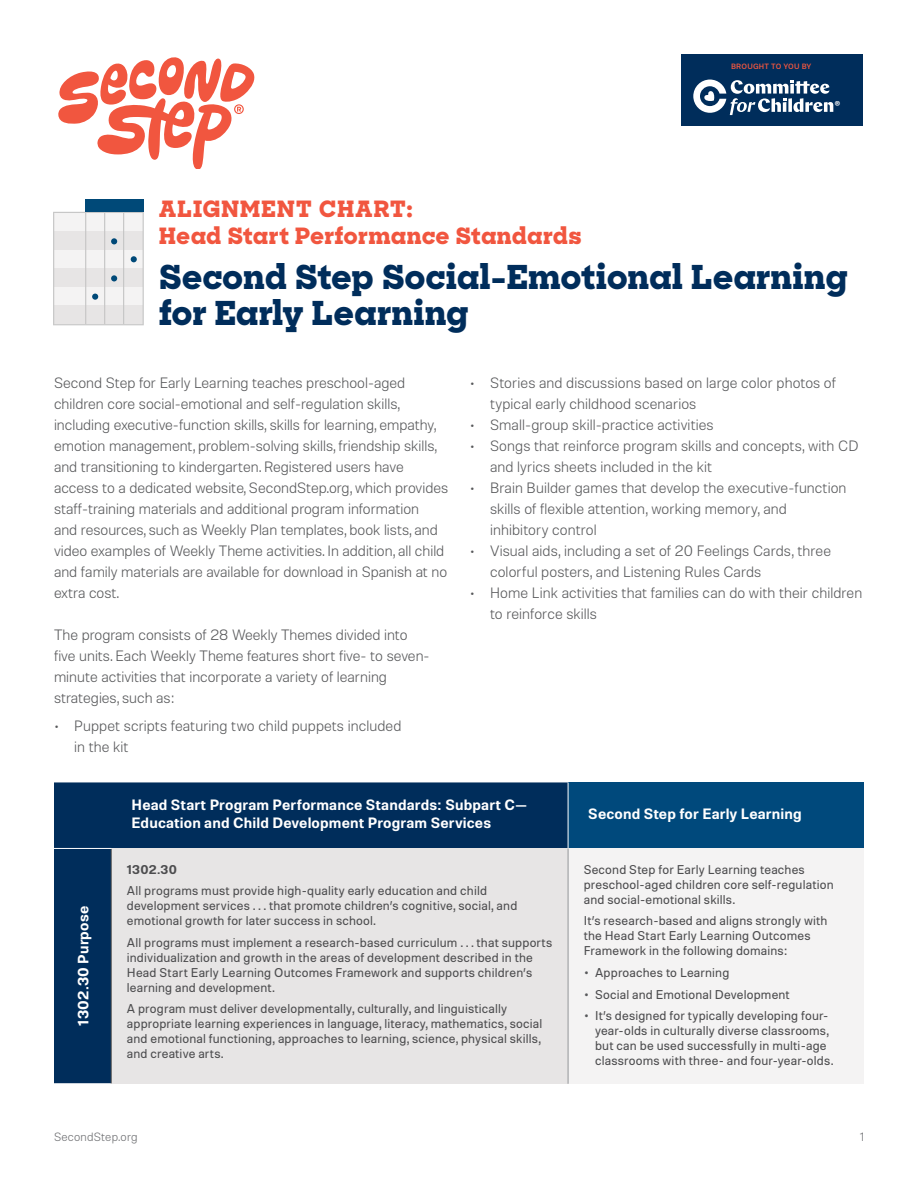
<style>
.page{position:relative;width:918px;height:1188px;background:#fff}
.page>*{position:absolute;margin:0;border:0;box-sizing:border-box;transform-origin:0 0}
.t1{font:800 33px/36px "Sharp Slab";letter-spacing:-.005em;color:#002d5b}
.t2{font:800 22.5px/27px "Sharp Slab";letter-spacing:.01em;color:#f1563f}
.t3{font:300 15px/21px "Molde";color:#58595b}
.t4{font:600 15px/18px "Molde";letter-spacing:.01em;color:#fff}
.t5{font:12.75px/15px "Molde";letter-spacing:.01em;color:#4d4d4f}
.t6{font:600 12.75px "Molde";letter-spacing:.02em;color:#4d4d4f}
.t7{font:300 12px "Molde";letter-spacing:.015em;color:#6d6e71}
.t8{font:9.15px "Molde";color:#fff}
.t9{font:500 7.65px "Molde";letter-spacing:.025em;color:#f1563f}
.s1{font-size:16.5px}
.s2{font-size:16.5px;color:#58595b}
</style>
<div class="page">
<div style="left:54px;top:782px;width:514px;height:301px;background:#002d5b"></div>
<div style="left:568px;top:782px;width:296px;height:66px;background:#00497c"></div>
<div style="left:111px;top:848px;width:457px;height:236px;background:#e7e5e5"></div>
<div style="left:568px;top:848px;width:296px;height:236px;background:#f4f3f3"></div>
<hr style="left:568px;top:782px;width:1px;height:66px;background:#fff">
<hr style="left:111px;top:849px;width:1px;height:234px;background:#4d4d4f">
<hr style="left:568px;top:848px;width:1px;height:236px;background:#939598">
<hr style="left:54px;top:848px;width:57px;height:1px;background:#fff">
<svg style="left:53px;top:212px;width:91px;height:113px"></svg>
<hr style="left:85px;top:213px;width:1px;height:111px;background:#c7c7c7">
<hr style="left:104px;top:213px;width:1px;height:111px;background:#c7c7c7">
<hr style="left:123px;top:213px;width:1px;height:111px;background:#c7c7c7">
<div style="left:85px;top:199px;width:59px;height:13px;background:#004978"></div>
<svg style="left:58px;top:57px;width:196px;height:111px"></svg>
<div style="left:681px;top:54px;width:182px;height:72px;background:#002d5b"></div>
<svg style="left:693px;top:80px;width:140px;height:35px"></svg>
<p class="t9" style="left:731px;top:62px;width:82px">BROUGHT TO YOU BY</p>
<p class="t8" style="left:834px;top:99px;width:8px">®</p>
<h2 class="t2" style="left:159px;top:195px;width:424px">ALIGNMENT CHART:<br>Head Start Performance Standards</h2>
<h1 class="t1" style="left:159px;top:258px;width:691px">Second Step Social-Emotional Learning for Early Learning</h1>
<p class="t3" style="left:54px;top:372px;width:396px">Second Step for Early Learning teaches preschool-aged children core social-emotional and self-regulation skills, including executive-function skills, skills for learning, empathy, emotion management, problem-solving skills, friendship skills, and transitioning to kindergarten. Registered users have access to a dedicated website, SecondStep.org, which provides staff-training materials and additional program information<br>and resources, such as Weekly Plan templates, book lists, and video examples of Weekly Theme activities. In addition, all child and family materials are available for download in Spanish at no extra cost.</p>
<p class="t3" style="left:54px;top:624px;width:377px">The program consists of 28 Weekly Themes divided into five units. Each Weekly Theme features short five- to seven&shy;minute activities that incorporate a variety of learning strategies, such as:</p>
<p class="t3" style="left:74px;top:714px;width:329px;text-indent:-20px"><span class="s1">•</span> Puppet scripts featuring two child puppets included in the kit</p>
<p class="t3" style="left:490px;top:372px;width:348px;text-indent:-20px"><span class="s1">•</span> Stories and discussions based on large color photos of typical early childhood scenarios</p>
<p class="t3" style="left:470px;top:414px;width:245px"><span class="s1">•</span> Small-group skill-practice activities</p>
<p class="t3" style="left:490px;top:435px;width:370px;text-indent:-20px"><span class="s1">•</span> Songs that reinforce program skills and concepts, with CD and lyrics sheets included in the kit</p>
<p class="t3" style="left:490px;top:477px;width:358px;text-indent:-20px"><span class="s1">•</span> Brain Builder games that develop the executive-function skills of flexible attention, working memory, and inhibitory control</p>
<p class="t3" style="left:490px;top:540px;width:342px;text-indent:-20px"><span class="s1">•</span> Visual aids, including a set of 20 Feelings Cards, three colorful posters, and Listening Rules Cards</p>
<p class="t3" style="left:490px;top:582px;width:374px;text-indent:-20px"><span class="s1">•</span> Home Link activities that families can do with their children to reinforce skills</p>
<p class="t4" style="left:74px;top:1026px;width:121px;rotate:-90deg">1302.30 Purpose</p>
<p class="t4" style="left:131px;top:795px;width:397px">Head Start Program Performance Standards: Subpart C—<br>Education and Child Development Program Services</p>
<p class="t4" style="left:588px;top:804px;width:215px">Second Step for Early Learning</p>
<p class="t6" style="left:127px;top:861px;width:52px">1302.30</p>
<p class="t5" style="left:127px;top:883px;width:392px">All programs must provide high-quality early education and child development services . . . that promote children’s cognitive, social, and emotional growth for later success in school.</p>
<p class="t5" style="left:127px;top:934px;width:427px">All programs must implement a research-based curriculum . . . that supports individualization and growth in the areas of development described in the Head Start Early Learning Outcomes Framework and supports children’s learning and development.</p>
<p class="t5" style="left:127px;top:1001px;width:417px">A program must deliver developmentally, culturally, and linguistically appropriate learning experiences in language, literacy, mathematics, social and emotional functioning, approaches to learning, science, physical skills, and creative arts.</p>
<p class="t5" style="left:584px;top:861px;width:251px">Second Step for Early Learning teaches preschool-aged children core self-regulation and social-emotional skills.</p>
<p class="t5" style="left:584px;top:913px;width:245px">It’s research-based and aligns strongly with the Head Start Early Learning Outcomes<br>Framework in the following domains:</p>
<p class="t5" style="left:584px;top:964px;width:147px"><span class="s2">•</span> Approaches to Learning</p>
<p class="t5" style="left:584px;top:986px;width:208px"><span class="s2">•</span> Social and Emotional Development</p>
<p class="t5" style="left:595px;top:1008px;width:240px;text-indent:-11px"><span class="s2">•</span> It’s designed for typically developing four&shy;year-olds in culturally diverse classrooms, but can be used successfully in multi-age classrooms with three- and four-year-olds.</p>
<p class="t7" style="left:54px;top:1129px;width:85px">SecondStep.org</p>
<p class="t7" style="left:860px;top:1129px;width:6px">1</p>
</div>
